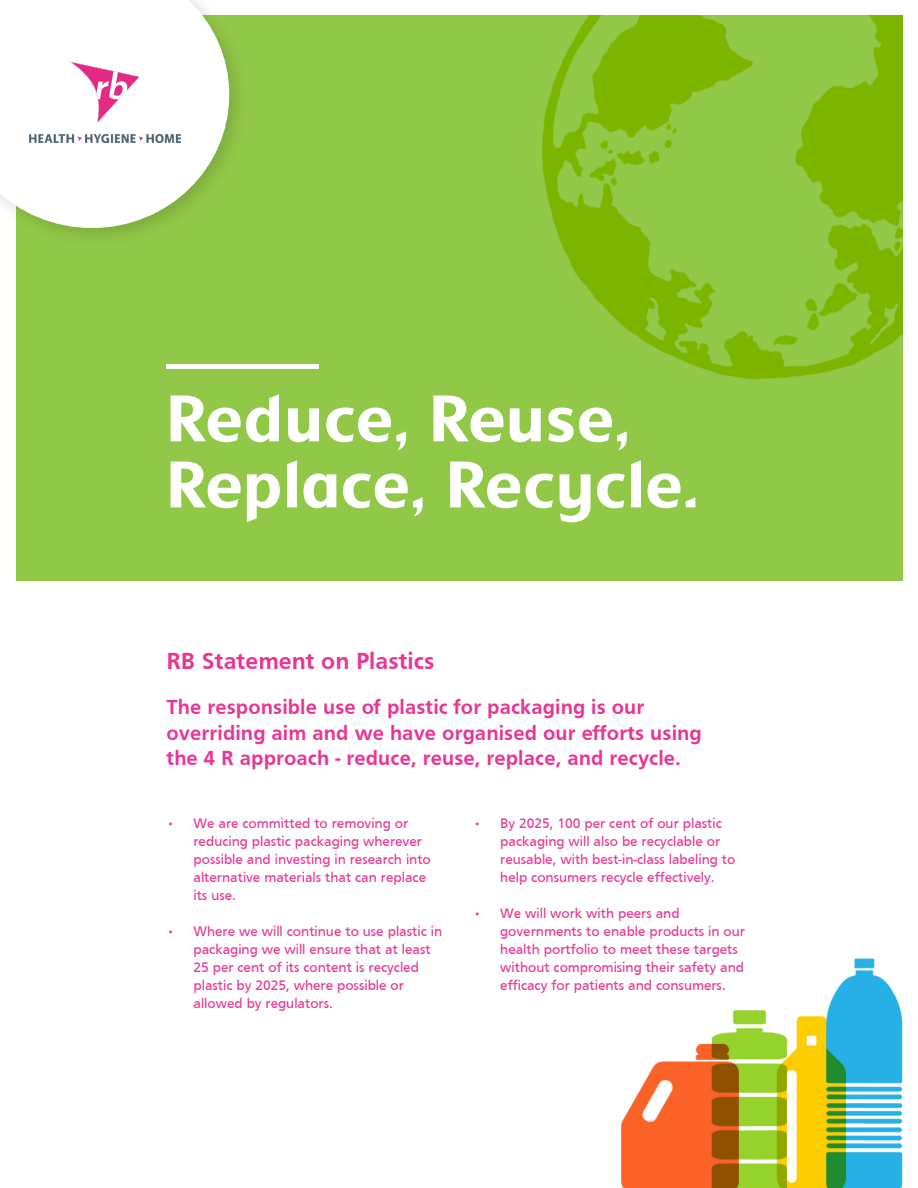
<style>
.page{position:relative;width:918px;height:1188px;background:#fff}
.page>*{position:absolute;margin:0;border:0;box-sizing:border-box;transform-origin:0 0}
.t1{font:67.5px/66px "Kite Display";letter-spacing:.02em;color:#fff}
.t2{font:700 24px "Frutiger";color:#e83694}
.t3{font:700 21px/25.5px "Frutiger";letter-spacing:.005em;color:#e83694}
.t4{font:14.25px/18px "Frutiger Normal";color:#e83694}
</style>
<div class="page">
<div style="left:16px;top:15px;width:886px;height:565px;background:#91c848"></div>
<img style="left:542px;top:15px;width:360px;height:365px">
<div style="left:0;top:0;width:250px;height:249px;background:#000;opacity:.15"></div>
<svg style="left:0;top:0;width:229px;height:228px;fill:#fff"></svg>
<img style="left:29px;top:62px;width:152px;height:81px">
<img style="left:621px;top:958px;width:282px;height:230px">
<div style="left:166px;top:364px;width:153px;height:5px;background:#fff"></div>
<h1 class="t1" style="left:166px;top:382px;width:533px">Reduce, Reuse,<br>Replace, Recycle.</h1>
<h2 class="t2" style="left:166px;top:647px;width:269px">RB Statement on Plastics</h2>
<h3 class="t3" style="left:166px;top:694px;width:537px">The responsible use of plastic for packaging is our overriding aim and we have organised our efforts using the 4 R approach - reduce, reuse, replace, and recycle.</h3>
<p class="t4" style="left:194px;top:814px;width:239px;text-indent:-27px">• We are committed to removing or reducing plastic packaging wherever possible and investing in research into alternative materials that can replace its use.</p>
<p class="t4" style="left:194px;top:922px;width:250px;text-indent:-27px">• Where we will continue to use plastic in packaging we will ensure that at least 25 per cent of its content is recycled plastic by 2025, where possible or allowed by regulators.</p>
<p class="t4" style="left:500px;top:814px;width:237px;text-indent:-27px">• By 2025, 100 per cent of our plastic packaging will also be recyclable or reusable, with best-in-class labeling to help consumers recycle effectively.</p>
<p class="t4" style="left:500px;top:904px;width:246px;text-indent:-27px">• We will work with peers and governments to enable products in our health portfolio to meet these targets without compromising their safety and efficacy for patients and consumers.</p>
</div>
